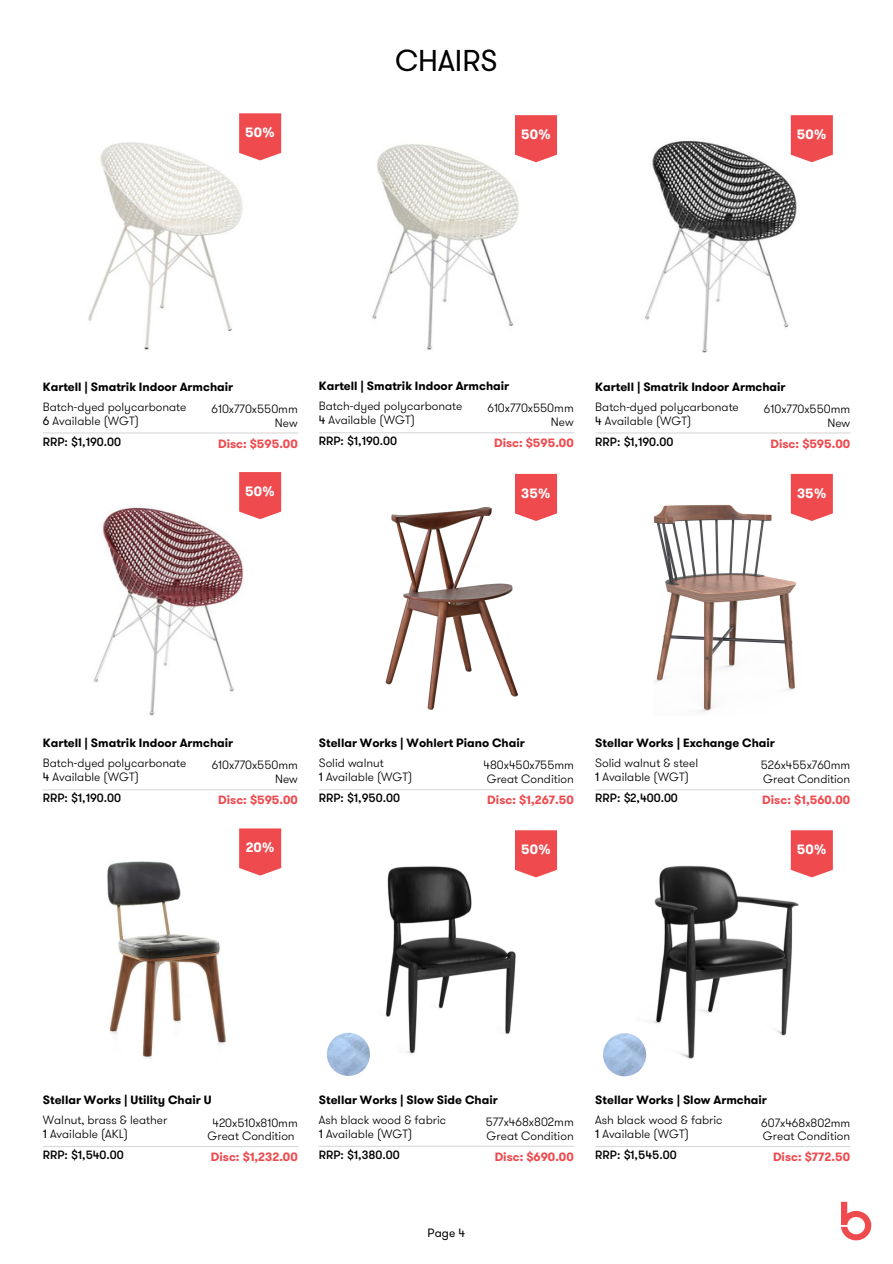
<style>
.page{position:relative;width:893px;height:1264px;background:#fff}
.page>*{position:absolute;margin:0;border:0;box-sizing:border-box;transform-origin:0 0}
.t1{font:30px "GT Walsheim";color:#000}
.t2{font:700 13.5px "GT Walsheim";color:#fff}
.t3{font:300 12px "GT Walsheim";color:#000}
.t4{font:700 12px "GT Walsheim";color:#000}
.t5{font:500 12px "GT Walsheim";color:#000}
.t6{font:700 12px "GT Walsheim";color:#ef4a4e}
.t7{font:12px "GT Walsheim";color:#000}
.s1{font-weight:400}
</style>
<div class="page">
<img style="left:841px;top:1201px;width:31px;height:40px">
<hr style="left:43px;top:432px;width:255px;height:1px;background:#d9d9d9">
<hr style="left:43px;top:789px;width:255px;height:1px;background:#d9d9d9">
<hr style="left:43px;top:1145px;width:255px;height:2px;background:#d9d9d9">
<hr style="left:319px;top:432px;width:255px;height:1px;background:#d9d9d9">
<hr style="left:319px;top:789px;width:255px;height:1px;background:#d9d9d9">
<hr style="left:319px;top:1145px;width:255px;height:1px;background:#d9d9d9">
<hr style="left:595px;top:432px;width:255px;height:1px;background:#d9d9d9">
<hr style="left:595px;top:789px;width:255px;height:1px;background:#d9d9d9">
<hr style="left:595px;top:1145px;width:255px;height:2px;background:#d9d9d9">
<img style="left:88px;top:142px;width:155px;height:208px">
<svg style="left:239px;top:113px;width:42px;height:47px;background:#f0585c"></svg>
<img style="left:644px;top:141px;width:153px;height:212px">
<svg style="left:790px;top:115px;width:42px;height:47px;background:#f05b5e"></svg>
<img style="left:372px;top:144px;width:147px;height:206px">
<svg style="left:515px;top:115px;width:42px;height:47px;background:#f0585b"></svg>
<img style="left:653px;top:504px;width:144px;height:208px">
<svg style="left:790px;top:474px;width:42px;height:47px;background:#f05b5f"></svg>
<img style="left:385px;top:507px;width:134px;height:203px">
<svg style="left:515px;top:474px;width:42px;height:47px;background:#f0585c"></svg>
<svg style="left:239px;top:828px;width:42px;height:47px;background:#f0585c"></svg>
<img style="left:636px;top:865px;width:163px;height:202px">
<svg style="left:790px;top:830px;width:42px;height:47px;background:#f05b5e"></svg>
<img style="left:385px;top:866px;width:131px;height:188px">
<svg style="left:515px;top:830px;width:42px;height:47px;background:#f0585b"></svg>
<img style="left:93px;top:507px;width:151px;height:209px">
<svg style="left:239px;top:472px;width:42px;height:47px;background:#f0585c"></svg>
<img style="left:107px;top:861px;width:119px;height:198px">
<img style="left:327px;top:1032px;width:43px;height:43px;border-radius:50%">
<img style="left:603px;top:1033px;width:43px;height:43px;border-radius:50%">
<p class="t1" style="left:395px;top:39px;width:104px">CHAIRS</p>
<p class="t2" style="left:245px;top:127px;width:31px">50%</p>
<p class="t2" style="left:521px;top:129px;width:31px">50%</p>
<p class="t2" style="left:796px;top:129px;width:31px">50%</p>
<p class="t4" style="left:43px;top:381px;width:192px">Kartell | Smatrik Indoor Armchair</p>
<p class="t3" style="left:43px;top:401px;width:145px">Batch-dyed polycarbonate</p>
<p class="t3" style="left:43px;top:415px;width:98px"><span class="s1">6</span> Available (WGT)</p>
<p class="t5" style="left:43px;top:436px;width:80px">RRP: $1,190.00</p>
<p class="t3" style="left:211px;top:403px;width:88px">610x770x550mm</p>
<p class="t3" style="left:275px;top:417px;width:24px">New</p>
<p class="t6" style="left:218px;top:438px;width:81px">Disc: $595.00</p>
<p class="t2" style="left:245px;top:485px;width:31px">50%</p>
<p class="t4" style="left:319px;top:381px;width:192px">Kartell | Smatrik Indoor Armchair</p>
<p class="t3" style="left:319px;top:401px;width:145px">Batch-dyed polycarbonate</p>
<p class="t3" style="left:319px;top:415px;width:98px"><span class="s1">4</span> Available (WGT)</p>
<p class="t5" style="left:319px;top:436px;width:80px">RRP: $1,190.00</p>
<p class="t3" style="left:487px;top:403px;width:88px">610x770x550mm</p>
<p class="t3" style="left:551px;top:417px;width:24px">New</p>
<p class="t6" style="left:494px;top:438px;width:81px">Disc: $595.00</p>
<p class="t4" style="left:595px;top:381px;width:192px">Kartell | Smatrik Indoor Armchair</p>
<p class="t3" style="left:595px;top:401px;width:145px">Batch-dyed polycarbonate</p>
<p class="t3" style="left:595px;top:415px;width:98px"><span class="s1">4</span> Available (WGT)</p>
<p class="t5" style="left:595px;top:436px;width:80px">RRP: $1,190.00</p>
<p class="t3" style="left:763px;top:403px;width:88px">610x770x550mm</p>
<p class="t3" style="left:827px;top:417px;width:24px">New</p>
<p class="t6" style="left:770px;top:438px;width:81px">Disc: $595.00</p>
<p class="t2" style="left:521px;top:487px;width:31px">35%</p>
<p class="t2" style="left:797px;top:487px;width:31px">35%</p>
<p class="t4" style="left:43px;top:738px;width:192px">Kartell | Smatrik Indoor Armchair</p>
<p class="t3" style="left:43px;top:758px;width:145px">Batch-dyed polycarbonate</p>
<p class="t3" style="left:43px;top:772px;width:98px"><span class="s1">4</span> Available (WGT)</p>
<p class="t5" style="left:43px;top:793px;width:80px">RRP: $1,190.00</p>
<p class="t3" style="left:212px;top:760px;width:88px">610x770x550mm</p>
<p class="t3" style="left:275px;top:774px;width:24px">New</p>
<p class="t6" style="left:218px;top:795px;width:81px">Disc: $595.00</p>
<p class="t4" style="left:319px;top:738px;width:207px">Stellar Works | Wohlert Piano Chair</p>
<p class="t3" style="left:319px;top:758px;width:67px">Solid walnut</p>
<p class="t3" style="left:319px;top:772px;width:95px"><span class="s1">1</span> Available (WGT)</p>
<p class="t5" style="left:319px;top:793px;width:83px">RRP: $1,950.00</p>
<p class="t3" style="left:483px;top:760px;width:92px">480x450x755mm</p>
<p class="t3" style="left:486px;top:774px;width:89px">Great Condition</p>
<p class="t6" style="left:487px;top:795px;width:88px">Disc: $1,267.50</p>
<p class="t4" style="left:595px;top:738px;width:181px">Stellar Works | Exchange Chair</p>
<p class="t3" style="left:595px;top:758px;width:104px">Solid walnut &amp; steel</p>
<p class="t3" style="left:595px;top:772px;width:95px"><span class="s1">1</span> Available (WGT)</p>
<p class="t5" style="left:595px;top:793px;width:84px">RRP: $2,400.00</p>
<p class="t3" style="left:760px;top:760px;width:91px">526x455x760mm</p>
<p class="t3" style="left:763px;top:774px;width:89px">Great Condition</p>
<p class="t6" style="left:762px;top:795px;width:89px">Disc: $1,560.00</p>
<p class="t2" style="left:246px;top:842px;width:30px">20%</p>
<p class="t2" style="left:521px;top:843px;width:31px">50%</p>
<p class="t2" style="left:796px;top:843px;width:31px">50%</p>
<p class="t4" style="left:43px;top:1095px;width:170px">Stellar Works | Utility Chair U</p>
<p class="t3" style="left:43px;top:1115px;width:126px">Walnut, brass &amp; leather</p>
<p class="t3" style="left:43px;top:1129px;width:87px"><span class="s1">1</span> Available (AKL)</p>
<p class="t5" style="left:43px;top:1149px;width:83px">RRP: $1,540.00</p>
<p class="t3" style="left:212px;top:1117px;width:87px">420x510x810mm</p>
<p class="t3" style="left:207px;top:1131px;width:89px">Great Condition</p>
<p class="t6" style="left:211px;top:1152px;width:88px">Disc: $1,232.00</p>
<p class="t4" style="left:319px;top:1094px;width:180px">Stellar Works | Slow Side Chair</p>
<p class="t3" style="left:319px;top:1114px;width:129px">Ash black wood &amp; fabric</p>
<p class="t3" style="left:319px;top:1128px;width:95px"><span class="s1">1</span> Available (WGT)</p>
<p class="t5" style="left:319px;top:1149px;width:82px">RRP: $1,380.00</p>
<p class="t3" style="left:486px;top:1117px;width:89px">577x468x802mm</p>
<p class="t3" style="left:486px;top:1131px;width:89px">Great Condition</p>
<p class="t6" style="left:494px;top:1152px;width:81px">Disc: $690.00</p>
<p class="t4" style="left:595px;top:1095px;width:173px">Stellar Works | Slow Armchair</p>
<p class="t3" style="left:595px;top:1115px;width:129px">Ash black wood &amp; fabric</p>
<p class="t3" style="left:595px;top:1129px;width:95px"><span class="s1">1</span> Available (WGT)</p>
<p class="t5" style="left:595px;top:1149px;width:83px">RRP: $1,545.00</p>
<p class="t3" style="left:761px;top:1117px;width:90px">607x468x802mm</p>
<p class="t3" style="left:763px;top:1131px;width:89px">Great Condition</p>
<p class="t6" style="left:773px;top:1152px;width:79px">Disc: $772.50</p>
<p class="t7" style="left:427px;top:1224px;width:39px">Page 4</p>
</div>
